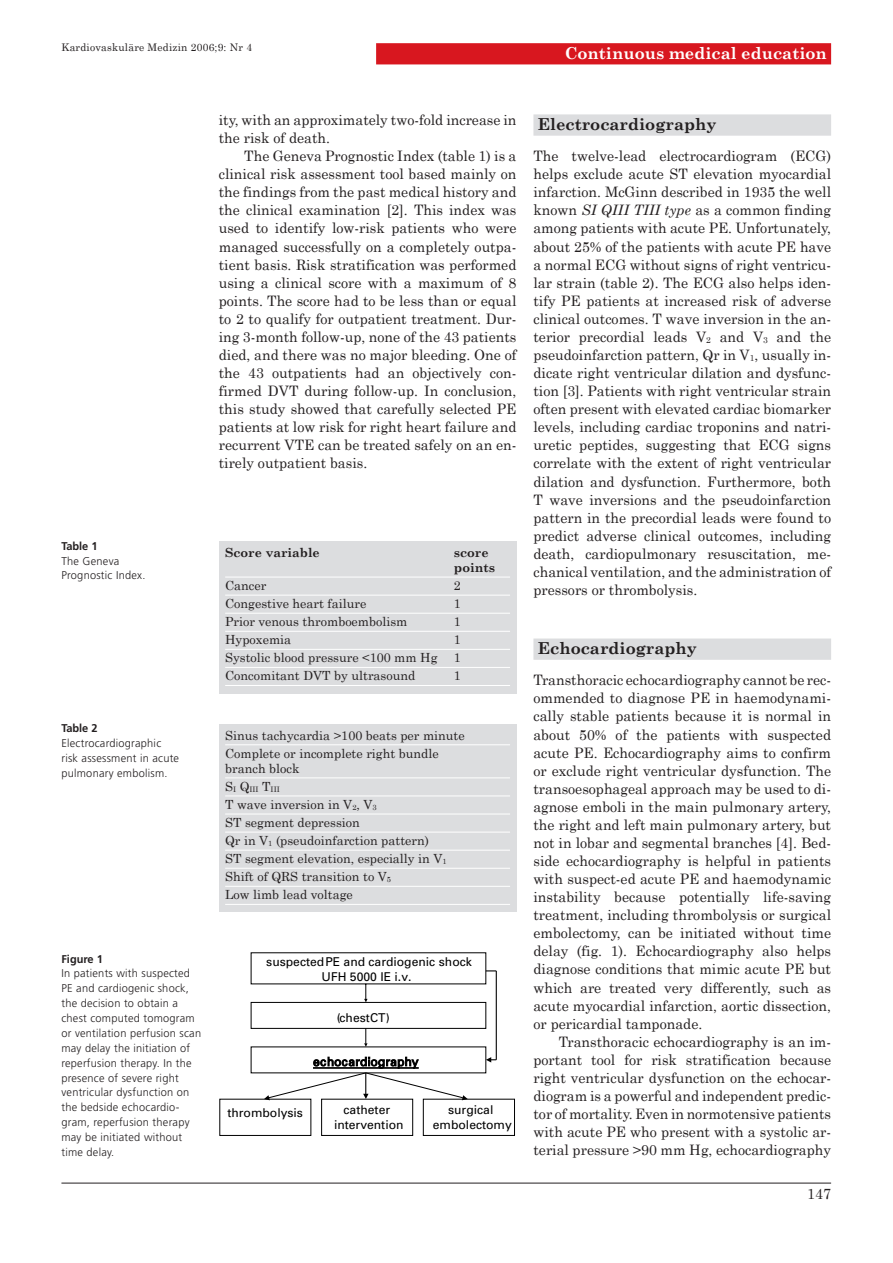
<style>
.page{position:relative;width:893px;height:1263px;background:#fff}
.page>*{position:absolute;margin:0;border:0;box-sizing:border-box;transform-origin:0 0}
.t1{font:700 16.5px "Century Schoolbook";color:#231f20}
.t2{font:700 16.5px "Century Schoolbook";color:#fff}
.t3{font:14.7px "Century Schoolbook";color:#231f20}
.t4{font:14.4px/18px "Century Schoolbook";color:#231f20;text-align:justify}
.t5{font:12.6px/18px "Century Schoolbook";color:#231f20}
.t6{font:700 12.6px/15px "Century Schoolbook";color:#231f20}
.t7{font:12.15px/14.7px "Univers";color:#000;text-align:center}
.t8{font:300 11.25px/14.9px "Frutiger";letter-spacing:.02em;color:#231f20}
.t9{font:700 11.25px "Frutiger";color:#231f20}
.t10{font:10.5px "Century Schoolbook";letter-spacing:.02em;color:#231f20}
.t11{font:7.5px "Century Schoolbook";color:#231f20}
.s1{font-style:italic}
</style>
<div class="page">
<hr style="left:61px;top:1183px;width:770px;height:1px;background:#231f20">
<div style="left:376px;top:43px;width:455px;height:21px;background:#d8171f"></div>
<div style="left:533px;top:114px;width:298px;height:22px;background:#dcdddf"></div>
<div style="left:533px;top:638px;width:298px;height:22px;background:#dcdddf"></div>
<div style="left:219px;top:541px;width:297px;height:152px;background:#dcdddf"></div>
<hr style="left:225px;top:577px;width:285px;height:1px;background:#fff">
<hr style="left:225px;top:595px;width:285px;height:1px;background:#fff">
<hr style="left:225px;top:613px;width:285px;height:1px;background:#fff">
<hr style="left:225px;top:631px;width:285px;height:1px;background:#fff">
<hr style="left:225px;top:649px;width:285px;height:1px;background:#fff">
<hr style="left:225px;top:667px;width:285px;height:1px;background:#fff">
<hr style="left:225px;top:685px;width:285px;height:1px;background:#fff">
<div style="left:219px;top:724px;width:297px;height:188px;background:#dcdddf"></div>
<hr style="left:225px;top:744px;width:285px;height:1px;background:#fff">
<hr style="left:225px;top:777px;width:285px;height:1px;background:#fff">
<hr style="left:225px;top:795px;width:285px;height:1px;background:#fff">
<hr style="left:225px;top:814px;width:285px;height:1px;background:#fff">
<hr style="left:225px;top:832px;width:285px;height:1px;background:#fff">
<hr style="left:225px;top:850px;width:285px;height:1px;background:#fff">
<hr style="left:225px;top:868px;width:285px;height:1px;background:#fff">
<hr style="left:225px;top:886px;width:285px;height:1px;background:#fff">
<hr style="left:225px;top:904px;width:285px;height:1px;background:#fff">
<svg style="left:220px;top:952px;width:295px;height:184px"></svg>
<svg style="left:364px;top:999px;width:4px;height:3px"></svg>
<svg style="left:364px;top:1028px;width:4px;height:19px"></svg>
<svg style="left:264px;top:1072px;width:204px;height:28px"></svg>
<hr style="left:496px;top:971px;width:1px;height:89px;background:#000">
<svg style="left:486px;top:1057px;width:10px;height:5px"></svg>
<p class="t10" style="left:61px;top:41px;width:192px">Kardiovaskuläre Medizin 2006;9: Nr 4</p>
<p class="t2" style="left:565px;top:43px;width:264px">Continuous medical education</p>
<p class="t9" style="left:61px;top:541px;width:38px">Table 1</p>
<p class="t8" style="left:61px;top:554px;width:85px">The Geneva<br>Prognostic Index.</p>
<p class="t9" style="left:61px;top:724px;width:38px">Table 2</p>
<p class="t8" style="left:61px;top:737px;width:119px">Electrocardiographic risk assessment in acute pulmonary embolism.</p>
<p class="t9" style="left:61px;top:954px;width:43px">Figure 1</p>
<p class="t8" style="left:61px;top:967px;width:141px">In patients with suspected<br>PE and cardiogenic shock, the decision to obtain a chest computed tomogram or ventilation perfusion scan may delay the initiation of reperfusion therapy. In the presence of severe right ventricular dysfunction on the bedside echocardio&shy;gram, reperfusion therapy may be initiated without time delay.</p>
<p class="t4" style="left:219px;top:110px;width:299px">ity, with an approximately two-fold increase in the risk of death.</p>
<p class="t4" style="left:219px;top:147px;width:299px;text-indent:26px">The Geneva Prognostic Index (table 1) is a clinical risk assessment tool based mainly on the findings from the past medical history and the clinical examination [2]. This index was used to identify low-risk patients who were managed successfully on a completely outpa&shy;tient basis. Risk stratification was performed using a clinical score with a maximum of 8 points. The score had to be less than or equal to 2 to qualify for outpatient treatment. Dur&shy;ing 3-month follow-up, none of the 43 patients died, and there was no major bleeding. One of the 43 outpatients had an objectively con&shy;firmed DVT during follow-up. In conclusion, this study showed that carefully selected PE patients at low risk for right heart failure and recurrent VTE can be treated safely on an en&shy;tirely outpatient basis.</p>
<p class="t6" style="left:225px;top:544px;width:96px">Score variable</p>
<p class="t6" style="left:454px;top:544px;width:43px">score points</p>
<p class="t5" style="left:225px;top:576px;width:43px">Cancer</p>
<p class="t5" style="left:454px;top:576px;width:9px">2</p>
<p class="t5" style="left:225px;top:594px;width:143px">Congestive heart failure</p>
<p class="t5" style="left:454px;top:594px;width:9px">1</p>
<p class="t5" style="left:225px;top:612px;width:184px">Prior venous thromboembolism</p>
<p class="t5" style="left:454px;top:612px;width:9px">1</p>
<p class="t5" style="left:225px;top:630px;width:68px">Hypoxemia</p>
<p class="t5" style="left:454px;top:630px;width:9px">1</p>
<p class="t5" style="left:225px;top:648px;width:214px">Systolic blood pressure &lt;100 mm Hg</p>
<p class="t5" style="left:454px;top:648px;width:9px">1</p>
<p class="t5" style="left:225px;top:666px;width:192px">Concomitant DVT by ultrasound</p>
<p class="t5" style="left:454px;top:666px;width:9px">1</p>
<p class="t5" style="left:225px;top:726px;width:241px">Sinus tachycardia &gt;100 beats per minute<br>Complete or incomplete right bundle</p>
<p class="t5" style="left:225px;top:759px;width:76px">branch block</p>
<p class="t11" style="left:225px;top:785px;width:56px"><sup>S</sup>I <sup>Q</sup>III <sup>T</sup>III</p>
<p class="t5" style="left:225px;top:795px;width:223px">T wave inversion in V<sub>2</sub>, V<sub>3<br></sub>ST segment depression<br>Qr in V<sub>1</sub> (pseudoinfarction pattern)<br>ST segment elevation, especially in V<sub>1<br></sub>Shift of QRS transition to V<sub>5<br></sub>Low limb lead voltage</p>
<p class="t7" style="left:266px;top:955px;width:207px">suspected PE and cardiogenic shock<br>UFH 5000 IE i.v.</p>
<p class="t7" style="left:337px;top:1011px;width:54px">(chestCT)</p>
<p class="t7" style="left:313px;top:1055px;width:107px">echocardiography</p>
<p class="t7" style="left:227px;top:1107px;width:77px">thrombolysis</p>
<p class="t7" style="left:334px;top:1104px;width:71px">catheter intervention</p>
<p class="t7" style="left:433px;top:1103px;width:80px">surgical embolectomy</p>
<p class="t1" style="left:538px;top:114px;width:180px">Electrocardiography</p>
<p class="t4" style="left:533px;top:147px;width:299px">The twelve-lead electrocardiogram (ECG) helps exclude acute ST elevation myocardial infarction. McGinn described in 1935 the well known <span class="s1">SI QIII TIII type</span> as a common finding among patients with acute PE. Unfortunately, about 25% of the patients with acute PE have a normal ECG without signs of right ventricu&shy;lar strain (table 2). The ECG also helps iden&shy;tify PE patients at increased risk of adverse clinical outcomes. T wave inversion in the an&shy;terior precordial leads V<sub>2</sub> and V<sub>3</sub> and the pseudoinfarction pattern, Qr in V<sub>1</sub>, usually in&shy;dicate right ventricular dilation and dysfunc&shy;tion [3]. Patients with right ventricular strain often present with elevated cardiac biomarker levels, including cardiac troponins and natri&shy;uretic peptides, suggesting that ECG signs correlate with the extent of right ventricular dilation and dysfunction. Furthermore, both T wave inversions and the pseudoinfarction pattern in the precordial leads were found to predict adverse clinical outcomes, including death, cardiopulmonary resuscitation, me&shy;chanical ventilation, and the administration of pressors or thrombolysis.</p>
<p class="t1" style="left:538px;top:638px;width:161px">Echocardiography</p>
<p class="t4" style="left:533px;top:671px;width:299px">Transthoracic echocardiography cannot be rec&shy;ommended to diagnose PE in haemodynami&shy;cally stable patients because it is normal in about 50% of the patients with suspected acute PE. Echocardiography aims to confirm or exclude right ventricular dysfunction. The transoesophageal approach may be used to di&shy;agnose emboli in the main pulmonary artery, the right and left main pulmonary artery, but not in lobar and segmental branches [4]. Bed&shy;side echocardiography is helpful in patients with suspect-ed acute PE and haemodynamic instability because potentially life-saving treatment, including thrombolysis or surgical embolectomy, can be initiated without time delay (fig. 1). Echocardiography also helps diagnose conditions that mimic acute PE but which are treated very differently, such as acute myocardial infarction, aortic dissection, or pericardial tamponade.</p>
<p class="t4" style="left:533px;top:1032px;width:299px;text-indent:26px">Transthoracic echocardiography is an im&shy;portant tool for risk stratification because right ventricular dysfunction on the echocar&shy;diogram is a powerful and independent predic&shy;tor of mortality. Even in normotensive patients with acute PE who present with a systolic ar&shy;terial pressure &gt;90 mm Hg, echocardiography</p>
<p class="t3" style="left:807px;top:1185px;width:26px">147</p>
</div>
